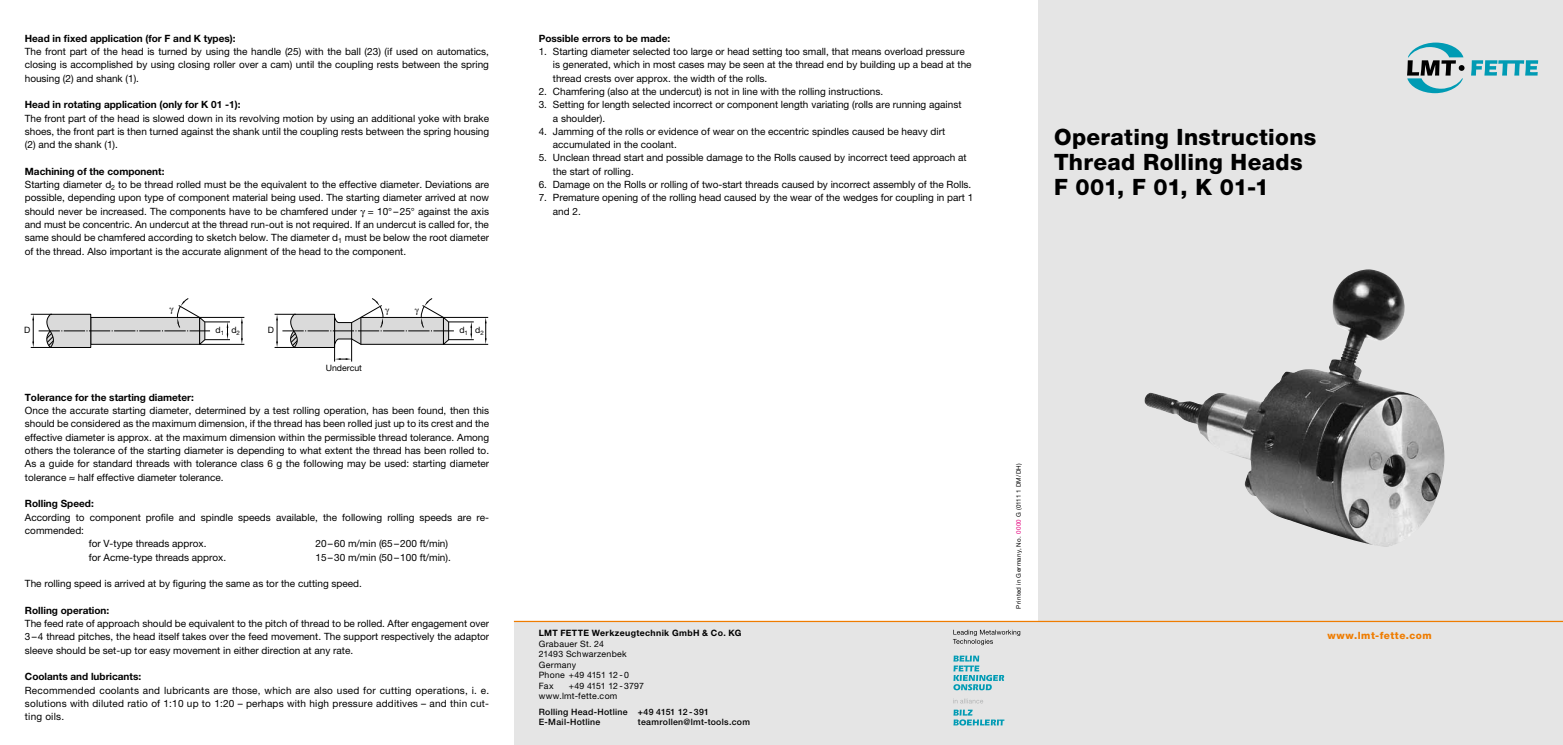
<style>
.page{position:relative;width:1563px;height:745px;background:#fff}
.page>*{position:absolute;margin:0;border:0;box-sizing:border-box;transform-origin:0 0}
.t1{font:800 22.5px/25px "Helvetica Neue LT Pro";letter-spacing:.015em;color:#000}
.t2{font:10px/13.2px "Helvetica Neue LT Pro";color:#000}
.t3{font:700 10px "Helvetica Neue LT Pro";color:#000}
.t4{font:800 10px "Helvetica Neue LT Pro";letter-spacing:.05em;color:#ef7c00}
.t5{font:8.75px/10.5px "Helvetica Neue LT Pro";letter-spacing:.03em;color:#000}
.t6{font:500 8.75px/10.5px "Helvetica Neue LT Pro";letter-spacing:.035em;color:#000}
.t7{font:700 8.75px "Helvetica Neue LT Pro";letter-spacing:.04em;color:#000}
.t8{font:8.75px "Helvetica Neue LT Pro";color:#000}
.t9{font:6.25px "Helvetica Neue LT Pro";letter-spacing:.05em;color:#000}
.s1{font-weight:700}
.s2{color:#e5007d}
</style>
<div class="page">
<div style="left:514px;top:621px;width:524px;height:123px;background:#e5e5e5"></div>
<div style="left:1038px;top:0;width:525px;height:744px;background:#e5e5e5"></div>
<svg style="left:1407px;top:43px;width:57px;height:50px"></svg>
<svg style="left:1471px;top:60px;width:67px;height:15px"></svg>
<hr style="left:514px;top:620px;width:1049px;height:1px;background:#ef7c00">
<svg style="left:953px;top:709px;width:51px;height:16px"></svg>
<svg style="left:953px;top:655px;width:51px;height:34px"></svg>
<svg style="left:953px;top:698px;width:30px;height:5px"></svg>
<svg style="left:953px;top:629px;width:67px;height:15px"></svg>
<hr style="left:200px;top:344px;width:44px;height:1px;background:#000">
<hr style="left:200px;top:317px;width:44px;height:1px;background:#000">
<svg style="left:241px;top:317px;width:2px;height:27px"></svg>
<hr style="left:443px;top:344px;width:45px;height:1px;background:#000">
<hr style="left:443px;top:317px;width:45px;height:1px;background:#000">
<svg style="left:485px;top:317px;width:1px;height:27px"></svg>
<img style="left:1144px;top:269px;width:300px;height:277px">
<svg style="left:31px;top:298px;width:199px;height:50px"></svg>
<svg style="left:275px;top:298px;width:199px;height:63px"></svg>
<p class="t3" style="left:25px;top:32px;width:212px">Head in fixed application (for F and K types):</p>
<p class="t2" style="left:25px;top:45px;width:466px;text-align:justify">The front part of the head is turned by using the handle (25) with the ball (23) (if used on automatics, closing is accomplished by using closing roller over a cam) until the coupling rests between the spring housing (2) and shank (1).</p>
<p class="t3" style="left:25px;top:98px;width:217px">Head in rotating application (only for K 01 -1):</p>
<p class="t2" style="left:25px;top:111px;width:466px;text-align:justify">The front part of the head is slowed down in its revolving motion by using an additional yoke with brake shoes, the front part is then turned against the shank until the coupling rests between the spring housing (2) and the shank (1).</p>
<p class="t2" style="left:25px;top:164px;width:466px"><span class="s1">Machining of the component:<br></span>Starting diameter d<sub>2</sub> to be thread rolled must be the equivalent to the effective diameter. Deviations are possible, depending upon type of component material being used. The starting diameter arrived at now should never be increased. The components have to be chamfered under = 10°–25° against the axis and must be concentric. An undercut at the thread run-out is not required. If an undercut is called for, the same should be chamfered according to sketch below. The diameter d<sub>1</sub> must be below the root diameter of the thread. Also important is the accurate alignment of the head to the component.</p>
<p class="t5" style="left:24px;top:324px;width:8px">D</p>
<p class="t5" style="left:216px;top:324px;width:26px">d<sub>1</sub> d<sub>2</sub></p>
<p class="t5" style="left:268px;top:324px;width:8px">D</p>
<p class="t5" style="left:459px;top:324px;width:26px">d<sub>1</sub> d<sub>2</sub></p>
<p class="t8" style="left:326px;top:362px;width:38px">Undercut</p>
<p class="t3" style="left:25px;top:391px;width:171px">Tolerance for the starting diameter:</p>
<p class="t2" style="left:25px;top:403px;width:466px;text-align:justify">Once the accurate starting diameter, determined by a test rolling operation, has been found, then this should be considered as the maximum dimension, if the thread has been rolled just up to its crest and the effective diameter is approx. at the maximum dimension within the permissible thread tolerance. Among others the tolerance of the starting diameter is depending to what extent the thread has been rolled to.<br>As a guide for standard threads with tolerance class 6 g the following may be used: starting diameter tolerance ≈ half effective diameter tolerance.</p>
<p class="t3" style="left:25px;top:497px;width:70px">Rolling Speed:</p>
<p class="t2" style="left:25px;top:510px;width:466px">According to component profile and spindle speeds available, the following rolling speeds are re-</p>
<p class="t2" style="left:25px;top:523px;width:61px">commended:</p>
<p class="t2" style="left:89px;top:536px;width:119px">for V-type threads approx.</p>
<p class="t2" style="left:315px;top:536px;width:134px">20–60 m/min (65–200 ft/min)</p>
<p class="t2" style="left:89px;top:550px;width:139px">for Acme-type threads approx.</p>
<p class="t2" style="left:315px;top:550px;width:137px">15–30 m/min (50–100 ft/min).</p>
<p class="t2" style="left:25px;top:576px;width:338px">The rolling speed is arrived at by figuring the same as tor the cutting speed.</p>
<p class="t3" style="left:25px;top:603px;width:86px">Rolling operation:</p>
<p class="t2" style="left:25px;top:616px;width:466px;text-align:justify">The feed rate of approach should be equivalent to the pitch of thread to be rolled. After engagement over 3–4 thread pitches, the head itself takes over the feed movement. The support respectively the adaptor sleeve should be set-up tor easy movement in either direction at any rate.</p>
<p class="t3" style="left:25px;top:670px;width:118px">Coolants and lubricants:</p>
<p class="t2" style="left:25px;top:682px;width:466px;text-align:justify">Recommended coolants and lubricants are those, which are also used for cutting operations, i. e. solutions with diluted ratio of 1:10 up to 1:20 – perhaps with high pressure additives – and thin cut&shy;ting oils.</p>
<p class="t3" style="left:539px;top:32px;width:133px">Possible errors to be made:</p>
<p class="t2" style="left:553px;top:45px;width:420px;text-indent:-14px">1. Starting diameter selected too large or head setting too small, that means overload pressure is generated, which in most cases may be seen at the thread end by building up a bead at the thread crests over approx. the width of the rolls.</p>
<p class="t2" style="left:539px;top:84px;width:346px">2. Chamfering (also at the undercut) is not in line with the rolling instructions.</p>
<p class="t2" style="left:553px;top:98px;width:410px;text-indent:-14px">3. Setting for length selected incorrect or component length variating (rolls are running against a shoulder).</p>
<p class="t2" style="left:553px;top:124px;width:394px;text-indent:-14px">4. Jamming of the rolls or evidence of wear on the eccentric spindles caused be heavy dirt accumulated in the coolant.</p>
<p class="t2" style="left:553px;top:151px;width:415px;text-indent:-14px">5. Unclean thread start and possible damage to the Rolls caused by incorrect teed approach at the start of rolling.</p>
<p class="t2" style="left:539px;top:178px;width:434px">6. Damage on the Rolls or rolling of two-start threads caused by incorrect assembly of the Rolls.</p>
<p class="t2" style="left:553px;top:191px;width:422px;text-indent:-14px">7. Premature opening of the rolling head caused by the wear of the wedges for coupling in part 1 and 2.</p>
<h1 class="t1" style="left:1054px;top:124px;width:264px">Operating Instructions<br>Thread Rolling Heads<br>F 001, F 01, K 01-1</h1>
<p class="t9" style="left:1015px;top:608px;width:147px;rotate:-90deg">Printed in Germany, No. <span class="s2">0000</span> G (0111 1 DM/DH)</p>
<p class="t7" style="left:539px;top:627px;width:204px">LMT FETTE Werkzeugtechnik GmbH &amp; Co. KG</p>
<p class="t4" style="left:1327px;top:628px;width:106px">www.lmt-fette.com</p>
<p class="t5" style="left:539px;top:637px;width:92px">Grabauer St. 24<br>21493 Schwarzenbek<br>Germany<br>Phone +49 4151 12 - 0<br>Fax</p>
<p class="t5" style="left:539px;top:679px;width:107px;text-indent:30px">+49 4151 12 - 3797 www.lmt-fette.com</p>
<p class="t6" style="left:539px;top:705px;width:172px">Rolling Head-Hotline +49 4151 12 - 391<br>E-Mail-Hotline</p>
<p class="t6" style="left:638px;top:716px;width:114px">teamrollen@lmt-tools.com</p>
</div>
